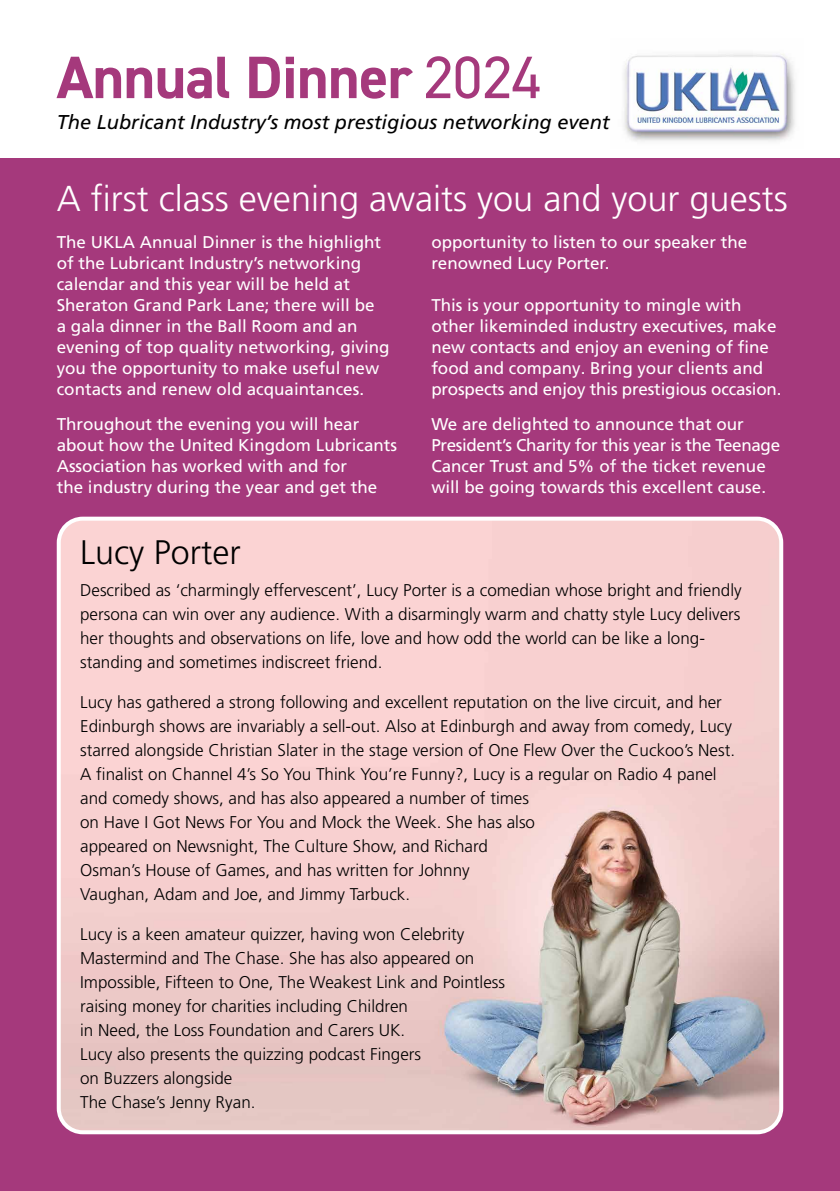
<style>
.page{position:relative;width:840px;height:1191px;background:#fff}
.page>*{position:absolute;margin:0;border:0;box-sizing:border-box;transform-origin:0 0}
.t1{font:700 60px "DIN2014";letter-spacing:-.01em;color:#a5397c}
.t2{font:300 36px "Frutiger LT Pro";color:#fff}
.t3{font:300 34px "Frutiger LT Pro";color:#000}
.t4{font:italic 20px "Frutiger LT Pro";color:#000}
.t5{font:300 17px/24px "Frutiger LT Pro";color:#000}
.t6{font:17px/21px "Frutiger LT Pro";color:#fff}
.s1{font-weight:400}
</style>
<div class="page">
<div style="left:0;top:159px;width:839px;height:1032px;background:#a5397c"></div>
<img style="left:624px;top:53px;width:171px;height:88px">
<img style="left:62px;top:521px;width:718px;height:611px">
<div style="left:57px;top:516px;width:725px;height:618px;border:4px solid #fff;border-radius:24px"></div>
<h1 class="t1" style="left:57px;top:37px;width:486px">Annual Dinner <span class="s1">2024</span></h1>
<p class="t4" style="left:57px;top:110px;width:554px">The Lubricant Industry’s most prestigious networking event</p>
<h2 class="t2" style="left:57px;top:178px;width:732px">A first class evening awaits you and your guests</h2>
<p class="t6" style="left:57px;top:232px;width:334px">The UKLA Annual Dinner is the highlight of the Lubricant Industry’s networking calendar and this year will be held at Sheraton Grand Park Lane; there will be<br>a gala dinner in the Ball Room and an evening of top quality networking, giving you the opportunity to make useful new contacts and renew old acquaintances.</p>
<p class="t6" style="left:57px;top:414px;width:342px">Throughout the evening you will hear about how the United Kingdom Lubricants Association has worked with and for<br>the industry during the year and get the</p>
<h3 class="t3" style="left:80px;top:532px;width:162px">Lucy Porter</h3>
<p class="t6" style="left:431px;top:232px;width:317px">opportunity to listen to our speaker the renowned Lucy Porter.</p>
<p class="t6" style="left:431px;top:295px;width:351px">This is your opportunity to mingle with other likeminded industry executives, make new contacts and enjoy an evening of fine food and company. Bring your clients and prospects and enjoy this prestigious occasion.</p>
<p class="t6" style="left:431px;top:414px;width:350px">We are delighted to announce that our President’s Charity for this year is the Teenage Cancer Trust and 5% of the ticket revenue will be going towards this excellent cause.</p>
<p class="t5" style="left:80px;top:578px;width:662px">Described as ‘charmingly effervescent’, Lucy Porter is a comedian whose bright and friendly persona can win over any audience. With a disarmingly warm and chatty style Lucy delivers her thoughts and observations on life, love and how odd the world can be like a long&shy;standing and sometimes indiscreet friend.</p>
<p class="t5" style="left:80px;top:690px;width:656px">Lucy has gathered a strong following and excellent reputation on the live circuit, and her Edinburgh shows are invariably a sell-out. Also at Edinburgh and away from comedy, Lucy starred alongside Christian Slater in the stage version of One Flew Over the Cuckoo’s Nest.<br>A finalist on Channel 4’s So You Think You’re Funny?, Lucy is a regular on Radio 4 panel and comedy shows, and has also appeared a number of times<br>on Have I Got News For You and Mock the Week. She has also<br>appeared on Newsnight, The Culture Show, and Richard<br>Osman’s House of Games, and has written for Johnny<br>Vaughan, Adam and Joe, and Jimmy Tarbuck.</p>
<p class="t5" style="left:80px;top:922px;width:426px">Lucy is a keen amateur quizzer, having won Celebrity Mastermind and The Chase. She has also appeared on Impossible, Fifteen to One, The Weakest Link and Pointless raising money for charities including Children<br>in Need, the Loss Foundation and Carers UK.<br>Lucy also presents the quizzing podcast Fingers<br>on Buzzers alongside<br>The Chase’s Jenny Ryan.</p>
</div>
